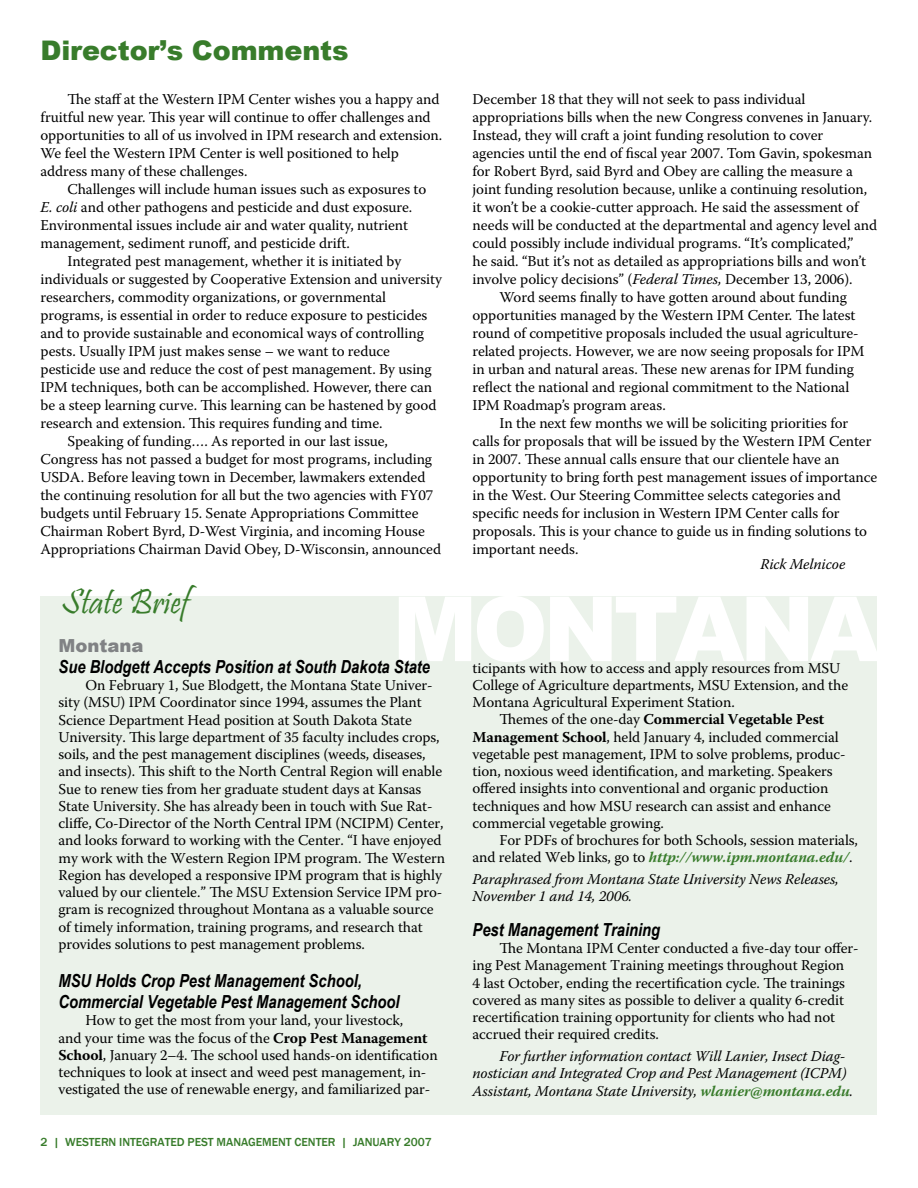
<style>
.page{position:relative;width:918px;height:1188px;background:#fff}
.page>*{position:absolute;margin:0;border:0;box-sizing:border-box;transform-origin:0 0}
.t1{font:900 90px "Arial";letter-spacing:-.05em;color:#fff}
.t2{font:36px "Pristina";color:#387c2b}
.t3{font:900 27px "Arial";letter-spacing:-.005em;color:#387c2b}
.t4{font:italic 700 18px/21px "Arial Narrow";color:#000}
.t5{font:900 18px "Arial";color:#808284}
.t6{font:15px/17.2px "Warnock Pro";letter-spacing:-.005em;color:#000}
.t7{font:italic 15px/17.2px "Warnock Pro";letter-spacing:-.005em;color:#000}
.t8{font:italic 700 15px "Warnock Pro";letter-spacing:-.005em;color:#387c2b}
.t9{font:700 15px "Warnock Pro";letter-spacing:-.005em;color:#000}
.t10{font:500 12px "Franklin Gothic";letter-spacing:-.005em;color:#387c2b}
.s1{font-style:italic}
.s2{font-weight:700}
.s3{font-weight:400}
.s4{font-weight:400;font-style:normal;color:#000}
.s5{font-weight:700;color:#387c2b}
</style>
<div class="page">
<div style="left:40px;top:597px;width:838px;height:518px;background:#ebf2ea"></div>
<h3 class="t3" style="left:40px;top:31px;width:310px">Director’s Comments</h3>
<p class="t6" style="left:40px;top:90px;width:403px;line-height:18px;text-indent:27px">The staff at the Western IPM Center wishes you a happy and fruitful new year. This year will continue to offer challenges and opportunities to all of us involved in IPM research and extension.<br>We feel the Western IPM Center is well positioned to help address many of these challenges.</p>
<p class="t6" style="left:68px;top:180px;width:360px">Challenges will include human issues such as exposures to</p>
<p class="t6" style="left:40px;top:198px;width:373px"><span class="s1">E. coli</span> and other pathogens and pesticide and dust exposure.</p>
<p class="t6" style="left:40px;top:216px;width:369px">Environmental issues include air and water quality, nutrient</p>
<p class="t6" style="left:40px;top:234px;width:311px">management, sediment runoff, and pesticide drift.</p>
<p class="t6" style="left:68px;top:252px;width:335px">Integrated pest management, whether it is initiated by</p>
<p class="t6" style="left:40px;top:270px;width:403px">individuals or suggested by Cooperative Extension and university</p>
<p class="t6" style="left:40px;top:288px;width:347px">researchers, commodity organizations, or governmental</p>
<p class="t6" style="left:40px;top:306px;width:388px">programs, is essential in order to reduce exposure to pesticides</p>
<p class="t6" style="left:40px;top:324px;width:385px">and to provide sustainable and economical ways of controlling</p>
<p class="t6" style="left:40px;top:342px;width:351px">pests. Usually IPM just makes sense – we want to reduce</p>
<p class="t6" style="left:40px;top:360px;width:393px">pesticide use and reduce the cost of pest management. By using</p>
<p class="t6" style="left:40px;top:378px;width:393px">IPM techniques, both can be accomplished. However, there can</p>
<p class="t6" style="left:40px;top:396px;width:398px">be a steep learning curve. This learning can be hastened by good</p>
<p class="t6" style="left:40px;top:414px;width:344px">research and extension. This requires funding and time.</p>
<p class="t6" style="left:68px;top:432px;width:322px">Speaking of funding…. As reported in our last issue,</p>
<p class="t6" style="left:40px;top:450px;width:393px">Congress has not passed a budget for most programs, including</p>
<p class="t6" style="left:40px;top:468px;width:386px">USDA. Before leaving town in December, lawmakers extended</p>
<p class="t6" style="left:40px;top:486px;width:394px">the continuing resolution for all but the two agencies with FY07</p>
<p class="t6" style="left:40px;top:504px;width:380px">budgets until February 15. Senate Appropriations Committee</p>
<p class="t6" style="left:40px;top:522px;width:386px">Chairman Robert Byrd, D-West Virginia, and incoming House</p>
<p class="t6" style="left:40px;top:540px;width:402px">Appropriations Chairman David Obey, D-Wisconsin, announced</p>
<p class="t6" style="left:472px;top:90px;width:334px">December 18 that they will not seek to pass individual</p>
<p class="t6" style="left:472px;top:108px;width:401px">appropriations bills when the new Congress convenes in January.</p>
<p class="t6" style="left:472px;top:126px;width:352px">Instead, they will craft a joint funding resolution to cover</p>
<p class="t6" style="left:472px;top:144px;width:401px">agencies until the end of fiscal year 2007. Tom Gavin, spokesman</p>
<p class="t6" style="left:472px;top:162px;width:382px">for Robert Byrd, said Byrd and Obey are calling the measure a</p>
<p class="t6" style="left:472px;top:180px;width:396px">joint funding resolution because, unlike a continuing resolution,</p>
<p class="t6" style="left:472px;top:198px;width:388px">it won’t be a cookie-cutter approach. He said the assessment of</p>
<p class="t6" style="left:472px;top:216px;width:406px">needs will be conducted at the departmental and agency level and</p>
<p class="t6" style="left:472px;top:234px;width:383px">could possibly include individual programs. “It’s complicated,”</p>
<p class="t6" style="left:472px;top:252px;width:395px">he said. “But it’s not as detailed as appropriations bills and won’t</p>
<p class="t6" style="left:472px;top:270px;width:382px">involve policy decisions” (<span class="s1">Federal Times,</span> December 13, 2006).</p>
<p class="t6" style="left:500px;top:288px;width:349px">Word seems finally to have gotten around about funding</p>
<p class="t6" style="left:472px;top:306px;width:384px">opportunities managed by the Western IPM Center. The latest</p>
<p class="t6" style="left:472px;top:324px;width:388px">round of competitive proposals included the usual agriculture-</p>
<p class="t6" style="left:472px;top:342px;width:393px">related projects. However, we are now seeing proposals for IPM</p>
<p class="t6" style="left:472px;top:360px;width:383px">in urban and natural areas. These new arenas for IPM funding</p>
<p class="t6" style="left:472px;top:378px;width:378px">reflect the national and regional commitment to the National</p>
<p class="t6" style="left:472px;top:396px;width:195px">IPM Roadmap’s program areas.</p>
<p class="t6" style="left:500px;top:414px;width:350px">In the next few months we will be soliciting priorities for</p>
<p class="t6" style="left:472px;top:432px;width:400px">calls for proposals that will be issued by the Western IPM Center</p>
<p class="t6" style="left:472px;top:450px;width:369px">in 2007. These annual calls ensure that our clientele have an</p>
<p class="t6" style="left:472px;top:468px;width:406px">opportunity to bring forth pest management issues of importance</p>
<p class="t6" style="left:472px;top:486px;width:370px">in the West. Our Steering Committee selects categories and</p>
<p class="t6" style="left:472px;top:504px;width:369px">specific needs for inclusion in Western IPM Center calls for</p>
<p class="t6" style="left:472px;top:522px;width:396px">proposals. This is your chance to guide us in finding solutions to</p>
<p class="t6" style="left:472px;top:540px;width:108px">important needs.</p>
<p class="t7" style="left:760px;top:555px;width:86px">Rick Melnicoe</p>
<h1 class="t1" style="left:392px;top:564px;width:489px">MONTANA</h1>
<h2 class="t2" style="left:62px;top:582px;width:130px">State Brief</h2>
<p class="t5" style="left:58px;top:632px;width:87px">Montana</p>
<p class="t4" style="left:58px;top:655px;width:373px">Sue Blodgett Accepts Position at South Dakota State</p>
<p class="t6" style="left:58px;top:676px;width:388px;text-indent:27px">On February 1, Sue Blodgett, the Montana State Univer&shy;sity (MSU) IPM Coordinator since 1994, assumes the Plant Science Department Head position at South Dakota State University. This large department of 35 faculty includes crops, soils, and the pest management disciplines (weeds, diseases, and insects). This shift to the North Central Region will enable Sue to renew ties from her graduate student days at Kansas State University. She has already been in touch with Sue Rat&shy;cliffe, Co-Director of the North Central IPM (NCIPM) Center, and looks forward to working with the Center. “I have enjoyed my work with the Western Region IPM program. The Western Region has developed a responsive IPM program that is highly valued by our clientele.” The MSU Extension Service IPM pro&shy;gram is recognized throughout Montana as a valuable source of timely information, training programs, and research that provides solutions to pest management problems.</p>
<p class="t4" style="left:58px;top:970px;width:343px">MSU Holds Crop Pest Management School,<br>Commercial Vegetable Pest Management School</p>
<p class="t6" style="left:58px;top:1012px;width:381px;text-indent:27px">How to get the most from your land, your livestock,<br>and your time was the focus of the <span class="s2">Crop Pest Management School</span>, January 2–4. The school used hands-on identification techniques to look at insect and weed pest management, in&shy;vestigated the use of renewable energy, and familiarized par-</p>
<p class="t6" style="left:472px;top:659px;width:369px">ticipants with how to access and apply resources from MSU</p>
<p class="t6" style="left:472px;top:676px;width:377px">College of Agriculture departments, MSU Extension, and the</p>
<p class="t6" style="left:472px;top:693px;width:264px">Montana Agricultural Experiment Station.</p>
<p class="t9" style="left:500px;top:710px;width:326px"><span class="s3">Themes of the one-day</span> Commercial Vegetable Pest</p>
<p class="t6" style="left:472px;top:728px;width:368px"><span class="s2">Management School</span>, held January 4, included commercial</p>
<p class="t6" style="left:472px;top:745px;width:375px">vegetable pest management, IPM to solve problems, produc-</p>
<p class="t6" style="left:472px;top:762px;width:362px">tion, noxious weed identification, and marketing. Speakers</p>
<p class="t6" style="left:472px;top:780px;width:357px">offered insights into conventional and organic production</p>
<p class="t6" style="left:472px;top:797px;width:360px">techniques and how MSU research can assist and enhance</p>
<p class="t6" style="left:472px;top:814px;width:193px">commercial vegetable growing.</p>
<p class="t6" style="left:500px;top:831px;width:360px">For PDFs of brochures for both Schools, session materials,</p>
<p class="t8" style="left:472px;top:848px;width:382px"><span class="s4">and related Web links, go to</span> http://www.ipm.montana.edu/<span class="s4">.</span></p>
<p class="t7" style="left:472px;top:870px;width:368px">Paraphrased from Montana State University News Releases,<br>November 1 and 14, 2006.</p>
<p class="t4" style="left:472px;top:918px;width:189px">Pest Management Training</p>
<p class="t6" style="left:472px;top:939px;width:388px;text-indent:27px">The Montana IPM Center conducted a five-day tour offer&shy;ing Pest Management Training meetings throughout Region<br>4 last October, ending the recertification cycle. The trainings covered as many sites as possible to deliver a quality 6-credit recertification training opportunity for clients who had not accrued their required credits.</p>
<p class="t7" style="left:472px;top:1047px;width:382px;text-indent:27px">For further information contact Will Lanier, Insect Diag&shy;nostician and Integrated Crop and Pest Management (ICPM)<br>Assistant, Montana State University, <span class="s5">wlanier@montana.edu</span>.</p>
<p class="t10" style="left:53px;top:1135px;width:380px">| WESTERN INTEGRATED PEST MANAGEMENT CENTER | JANUARY 2007</p>
</div>
